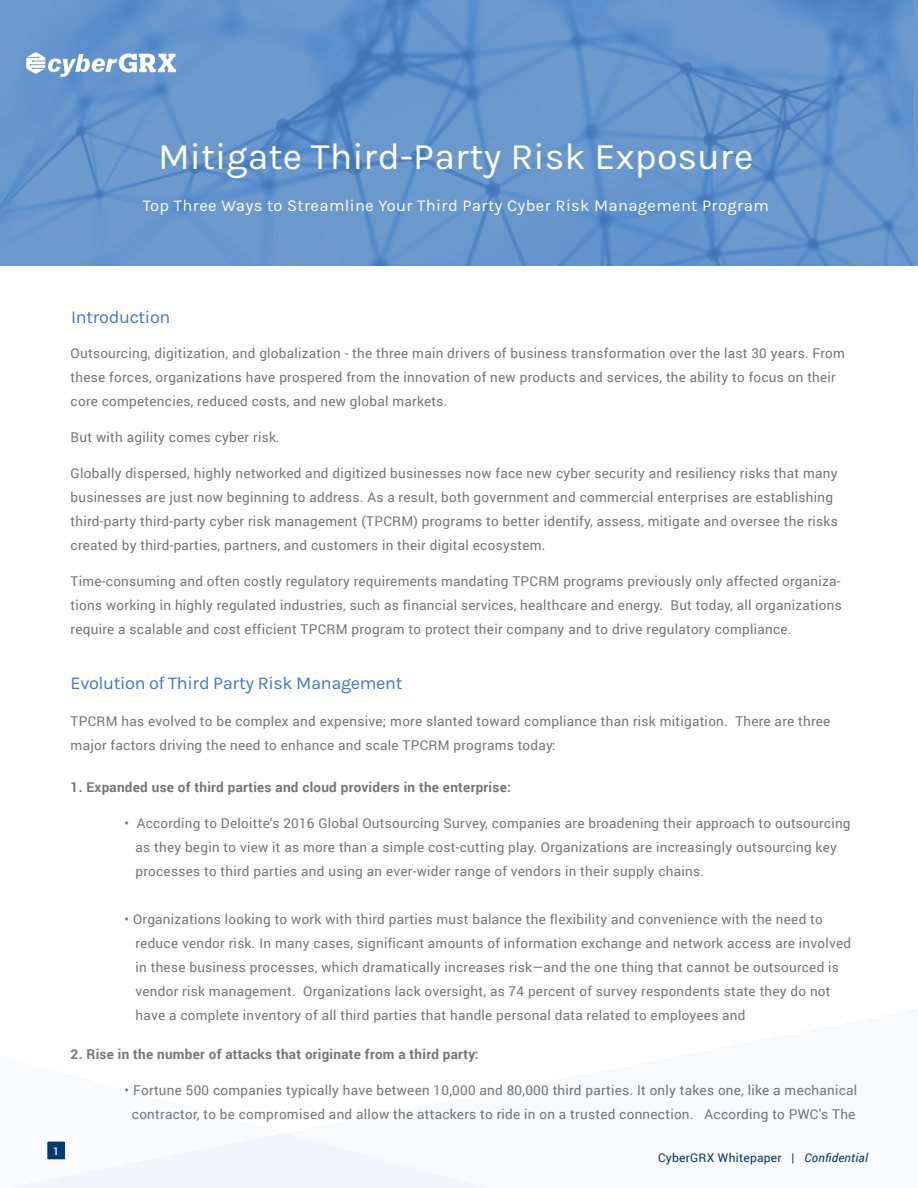
<style>
.page{position:relative;width:918px;height:1188px;background:#fff}
.page>*{position:absolute;margin:0;border:0;box-sizing:border-box;transform-origin:0 0}
.t1{font:37.5px "Karla";color:#fff}
.t2{font:18px "Karla";letter-spacing:-.02em;color:#3f7abe}
.t3{font:16.5px "Karla";letter-spacing:.02em;color:#fff}
.t4{font:13.5px/24px "Roboto";letter-spacing:.02em;color:#767575}
.t5{font:700 13.5px "Roboto";letter-spacing:.02em;color:#767575}
.t6{font:12px "Roboto";letter-spacing:.02em;color:#003b70}
.t7{font:500 10.5px "Roboto";color:#fff}
.s1{font-style:italic}
</style>
<div class="page">
<div style="left:8px;top:1133px;width:478px;height:55px;background:#f2f5f9"></div>
<svg style="left:0;top:0;width:918px;height:265px;background:#6394cb"></svg>
<svg style="left:26px;top:52px;width:150px;height:25px"></svg>
<h1 class="t1" style="left:158px;top:134px;width:597px">Mitigate Third-Party Risk Exposure</h1>
<p class="t3" style="left:143px;top:196px;width:627px">Top Three Ways to Streamline Your Third Party Cyber Risk Management Program</p>
<h2 class="t2" style="left:71px;top:306px;width:101px">Introduction</h2>
<p class="t4" style="left:71px;top:341px;width:776px">Outsourcing, digitization, and globalization - the three main drivers of business transformation over the last 30 years. From these forces, organizations have prospered from the innovation of new products and services, the ability to focus on their core competencies, reduced costs, and new global markets.</p>
<p class="t4" style="left:71px;top:425px;width:211px">But with agility comes cyber risk.</p>
<p class="t4" style="left:71px;top:461px;width:769px">Globally dispersed, highly networked and digitized businesses now face new cyber security and resiliency risks that many businesses are just now beginning to address. As a result, both government and commercial enterprises are establishing third-party third-party cyber risk management (TPCRM) programs to better identify, assess, mitigate and oversee the risks created by third-parties, partners, and customers in their digital ecosystem.</p>
<p class="t4" style="left:71px;top:569px;width:773px;text-align:justify">Time-consuming and often costly regulatory requirements mandating TPCRM programs previously only affected organiza&shy;tions working in highly regulated industries, such as financial services, healthcare and energy. But today, all organizations require a scalable and cost efficient TPCRM program to protect their company and to drive regulatory compliance.</p>
<p class="t7" style="left:53px;top:1144px;width:7px">1</p>
<h2 class="t2" style="left:71px;top:673px;width:333px">Evolution of Third Party Risk Management</h2>
<p class="t4" style="left:71px;top:709px;width:761px">TPCRM has evolved to be complex and expensive; more slanted toward compliance than risk mitigation. There are three major factors driving the need to enhance and scale TPCRM programs today:</p>
<p class="t5" style="left:71px;top:778px;width:442px">1. Expanded use of third parties and cloud providers in the enterprise:</p>
<p class="t4" style="left:136px;top:811px;width:717px;text-indent:-11px">• According to Deloitte’s 2016 Global Outsourcing Survey, companies are broadening their approach to outsourcing as they begin to view it as more than a simple cost-cutting play. Organizations are increasingly outsourcing key processes to third parties and using an ever-wider range of vendors in their supply chains.</p>
<p class="t4" style="left:136px;top:907px;width:717px;text-indent:-11px">• Organizations looking to work with third parties must balance the flexibility and convenience with the need to reduce vendor risk. In many cases, significant amounts of information exchange and network access are involved in these business processes, which dramatically increases risk—and the one thing that cannot be outsourced is vendor risk management. Organizations lack oversight, as 74 percent of survey respondents state they do not have a complete inventory of all third parties that handle personal data related to employees and</p>
<p class="t5" style="left:71px;top:1045px;width:409px">2. Rise in the number of attacks that originate from a third party:</p>
<p class="t4" style="left:125px;top:1078px;width:734px;text-align:center">• Fortune 500 companies typically have between 10,000 and 80,000 third parties. It only takes one, like a mechanical contractor, to be compromised and allow the attackers to ride in on a trusted connection. According to PWC’s The</p>
<p class="t6" style="left:658px;top:1149px;width:211px">CyberGRX Whitepaper | <span class="s1">Confidential</span></p>
</div>
